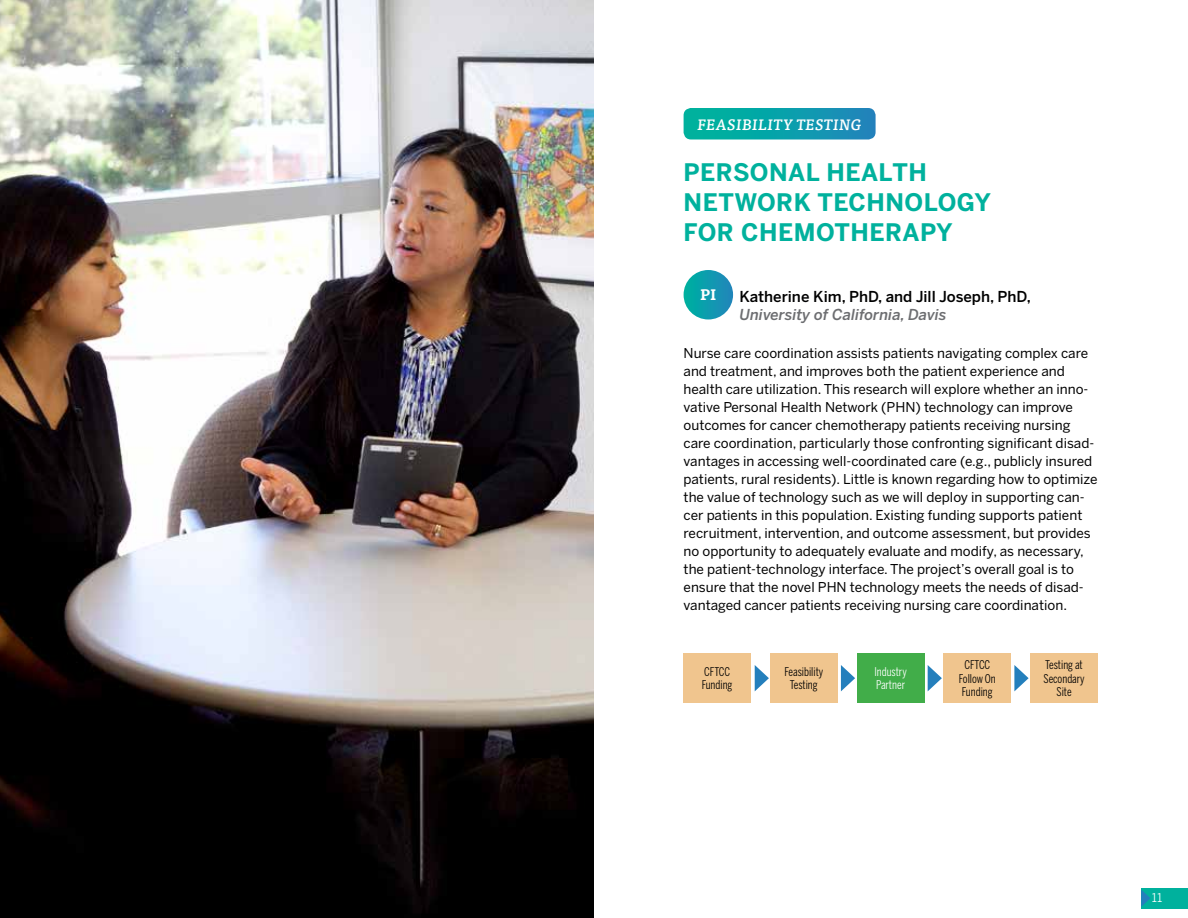
<style>
.page{position:relative;width:1188px;height:918px;background:#fff}
.page>*{position:absolute;margin:0;border:0;box-sizing:border-box;transform-origin:0 0}
.t1{font:700 24px/30px "Benton Sans";letter-spacing:.02em;color:#00b19d}
.t2{font:500 15px "Benton Sans";color:#000}
.t3{font:italic 500 15px "Benton Sans";color:#6d6e71}
.t4{font:italic 500 15px "Tisa OT";letter-spacing:.03em;color:#fff}
.t5{font:700 15px "Tisa OT";color:#fff}
.t6{font:13.5px/18px "Benton Sans";color:#000}
.t7{font:12px/13.5px "Benton Sans Compressed";color:#000;text-align:center}
.t8{font:12px/13.5px "Benton Sans Compressed";color:#fff}
.t9{font:12px "Benton Sans";color:#fff}
</style>
<div class="page">
<div style="left:1141px;top:888px;width:47px;height:20px;background:#00b19d"></div>
<svg style="left:1141px;top:890px;width:9px;height:17px"></svg>
<svg style="left:684px;top:270px;width:49px;height:50px;background:#119caf"></svg>
<div style="left:683px;top:653px;width:68px;height:50px;background:#f0c58e"></div>
<div style="left:770px;top:653px;width:68px;height:50px;background:#f0c58e"></div>
<div style="left:857px;top:653px;width:68px;height:50px;background:#41ad49"></div>
<div style="left:943px;top:653px;width:68px;height:50px;background:#f0c58e"></div>
<div style="left:1030px;top:653px;width:68px;height:50px;background:#f0c58e"></div>
<svg style="left:755px;top:665px;width:14px;height:26px"></svg>
<svg style="left:841px;top:665px;width:14px;height:26px"></svg>
<svg style="left:928px;top:665px;width:14px;height:26px"></svg>
<svg style="left:1014px;top:665px;width:15px;height:26px"></svg>
<img style="left:0;top:0;width:594px;height:918px">
<svg style="left:684px;top:108px;width:192px;height:32px;background:#11a1ac"></svg>
<p class="t4" style="left:698px;top:115px;width:165px">FEASIBILITY TESTING</p>
<h1 class="t1" style="left:684px;top:157px;width:309px">PERSONAL HEALTH<br>NETWORK TECHNOLOGY<br>FOR CHEMOTHERAPY</h1>
<p class="t5" style="left:700px;top:285px;width:18px">PI</p>
<p class="t2" style="left:739px;top:287px;width:293px">Katherine Kim, PhD, and Jill Joseph, PhD,</p>
<p class="t3" style="left:739px;top:305px;width:209px">University of California, Davis</p>
<p class="t6" style="left:684px;top:344px;width:415px">Nurse care coordination assists patients navigating complex care and treatment, and improves both the patient experience and health care utilization. This research will explore whether an inno&shy;vative Personal Health Network (PHN) technology can improve outcomes for cancer chemotherapy patients receiving nursing care coordination, particularly those confronting significant disad&shy;vantages in accessing well-coordinated care (e.g., publicly insured patients, rural residents). Little is known regarding how to optimize the value of technology such as we will deploy in supporting can&shy;cer patients in this population. Existing funding supports patient recruitment, intervention, and outcome assessment, but provides no opportunity to adequately evaluate and modify, as necessary, the patient-technology interface. The project’s overall goal is to ensure that the novel PHN technology meets the needs of disad&shy;vantaged cancer patients receiving nursing care coordination.</p>
<p class="t7" style="left:702px;top:664px;width:32px;text-align:left">CFTCC<br>Funding</p>
<p class="t7" style="left:785px;top:664px;width:40px">Feasibility<br>Testing</p>
<p class="t7" style="left:959px;top:658px;width:38px">CFTCC<br>Follow On<br>Funding</p>
<p class="t7" style="left:1044px;top:658px;width:43px">Testing at<br>Secondary<br>Site</p>
<p class="t8" style="left:874px;top:664px;width:34px">Industry<br>Partner</p>
<p class="t9" style="left:1152px;top:891px;width:12px">11</p>
</div>
